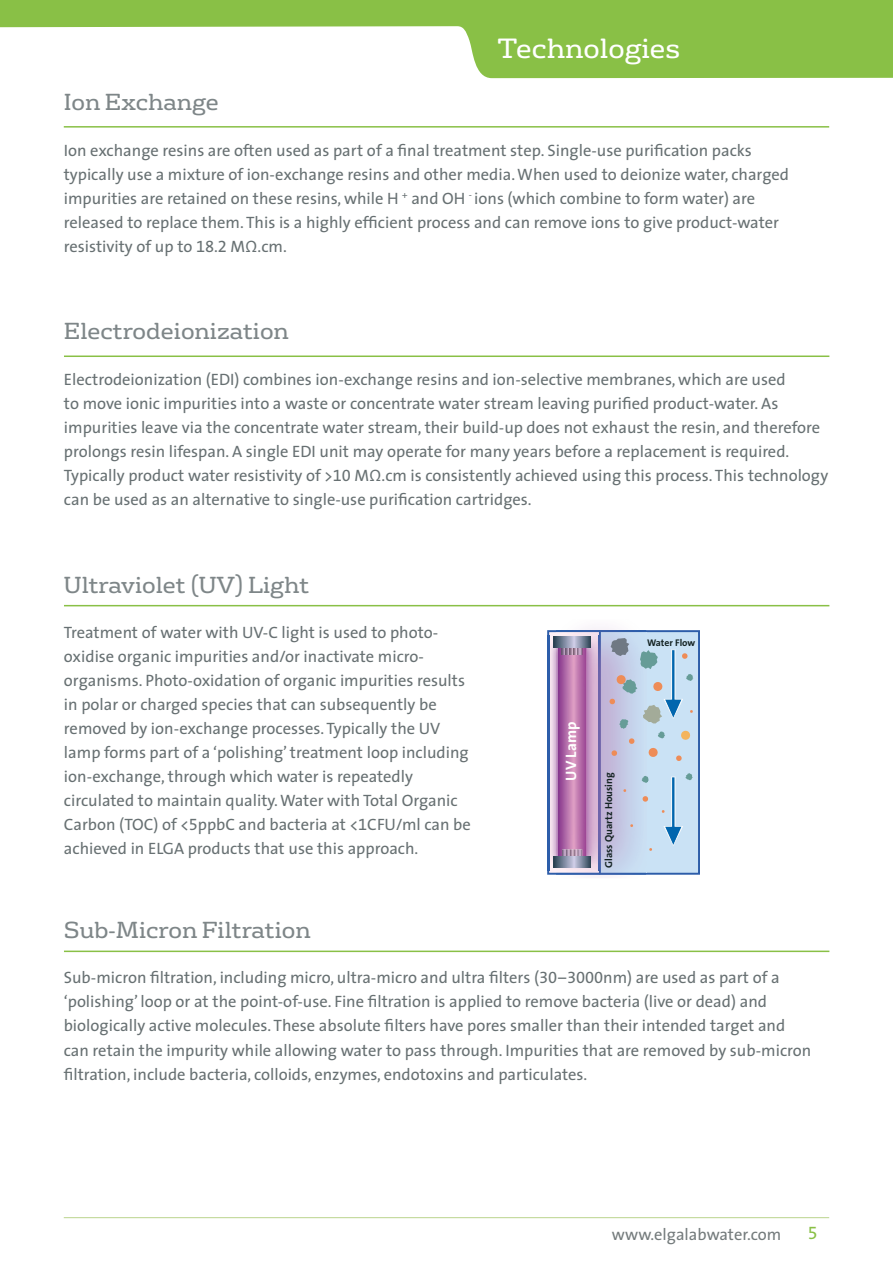
<style>
.page{position:relative;width:893px;height:1263px;background:#fff}
.page>*{position:absolute;margin:0;border:0;box-sizing:border-box;transform-origin:0 0}
.t1{font:27px "FS Rufus";color:#fff}
.t2{font:22.5px "FS Rufus";color:#7e8688}
.t3{font:18px "The Sans CPQ";color:#89c046}
.t4{font:16.5px/24px "The Sans CPQ";color:#677072}
.t5{font:16.5px "The Sans CPQ";color:#747b7c}
.t6{font:15.15px "The Sans CPQ Bold";letter-spacing:-.005em;color:#fff}
.t7{font:10.2px "The Sans CPQ Bold";color:#142323}
.t8{font:9.75px "The Sans CPQ Bold";color:#142323}
</style>
<div class="page">
<hr style="left:64px;top:1217px;width:765px;height:1px;background:#bad48d">
<svg style="left:0;top:0;width:893px;height:78px;fill:#89c046"></svg>
<svg style="left:547px;top:630px;width:153px;height:245px;background:#c0bad7"></svg>
<svg style="left:553px;top:857px;width:38px;height:11px"></svg>
<svg style="left:553px;top:636px;width:38px;height:11px"></svg>
<hr style="left:64px;top:355px;width:765px;height:2px;background:#89c046">
<hr style="left:64px;top:605px;width:765px;height:1px;background:#89c046">
<hr style="left:64px;top:950px;width:765px;height:2px;background:#89c046">
<hr style="left:64px;top:126px;width:765px;height:2px;background:#89c046">
<h1 class="t1" style="left:497px;top:26px;width:184px">Technologies</h1>
<h2 class="t2" style="left:64px;top:84px;width:157px">Ion Exchange</h2>
<p class="t4" style="left:64px;top:138px;width:727px">Ion exchange resins are often used as part of a final treatment step. Single-use purification packs typically use a mixture of ion-exchange resins and other media. When used to deionize water, charged impurities are retained on these resins, while H <sup>+</sup> and OH <sup>-</sup> ions (which combine to form water) are released to replace them. This is a highly efficient process and can remove ions to give product-water resistivity of up to 18.2 MΩ.cm.</p>
<h2 class="t2" style="left:64px;top:313px;width:226px">Electrodeionization</h2>
<p class="t4" style="left:64px;top:367px;width:766px">Electrodeionization (EDI) combines ion-exchange resins and ion-selective membranes, which are used<br>to move ionic impurities into a waste or concentrate water stream leaving purified product-water. As impurities leave via the concentrate water stream, their build-up does not exhaust the resin, and therefore prolongs resin lifespan. A single EDI unit may operate for many years before a replacement is required.<br>Typically product water resistivity of &gt;10 MΩ.cm is consistently achieved using this process. This technology can be used as an alternative to single-use purification cartridges.</p>
<h2 class="t2" style="left:64px;top:566px;width:247px">Ultraviolet (UV) Light</h2>
<p class="t4" style="left:64px;top:620px;width:408px">Treatment of water with UV-C light is used to photo&shy;oxidise organic impurities and/or inactivate micro&shy;organisms. Photo-oxidation of organic impurities results in polar or charged species that can subsequently be removed by ion-exchange processes. Typically the UV lamp forms part of a ‘polishing’ treatment loop including ion-exchange, through which water is repeatedly circulated to maintain quality. Water with Total Organic Carbon (TOC) of &lt;5ppbC and bacteria at &lt;1CFU/ml can be achieved in ELGA products that use this approach.</p>
<p class="t6" style="left:558px;top:781px;width:60px;rotate:-90deg">UV Lamp</p>
<p class="t7" style="left:600px;top:868px;width:97px;rotate:-90deg">Glass Quartz Housing</p>
<p class="t8" style="left:647px;top:634px;width:50px">Water Flow</p>
<h2 class="t2" style="left:64px;top:912px;width:248px">Sub-Micron Filtration</h2>
<p class="t4" style="left:64px;top:965px;width:749px">Sub-micron filtration, including micro, ultra-micro and ultra filters (30–3000nm) are used as part of a ‘polishing’ loop or at the point-of-use. Fine filtration is applied to remove bacteria (live or dead) and biologically active molecules. These absolute filters have pores smaller than their intended target and can retain the impurity while allowing water to pass through. Impurities that are removed by sub-micron filtration, include bacteria, colloids, enzymes, endotoxins and particulates.</p>
<p class="t5" style="left:612px;top:1220px;width:171px">www.elgalabwater.com</p>
<p class="t3" style="left:808px;top:1218px;width:11px">5</p>
</div>
